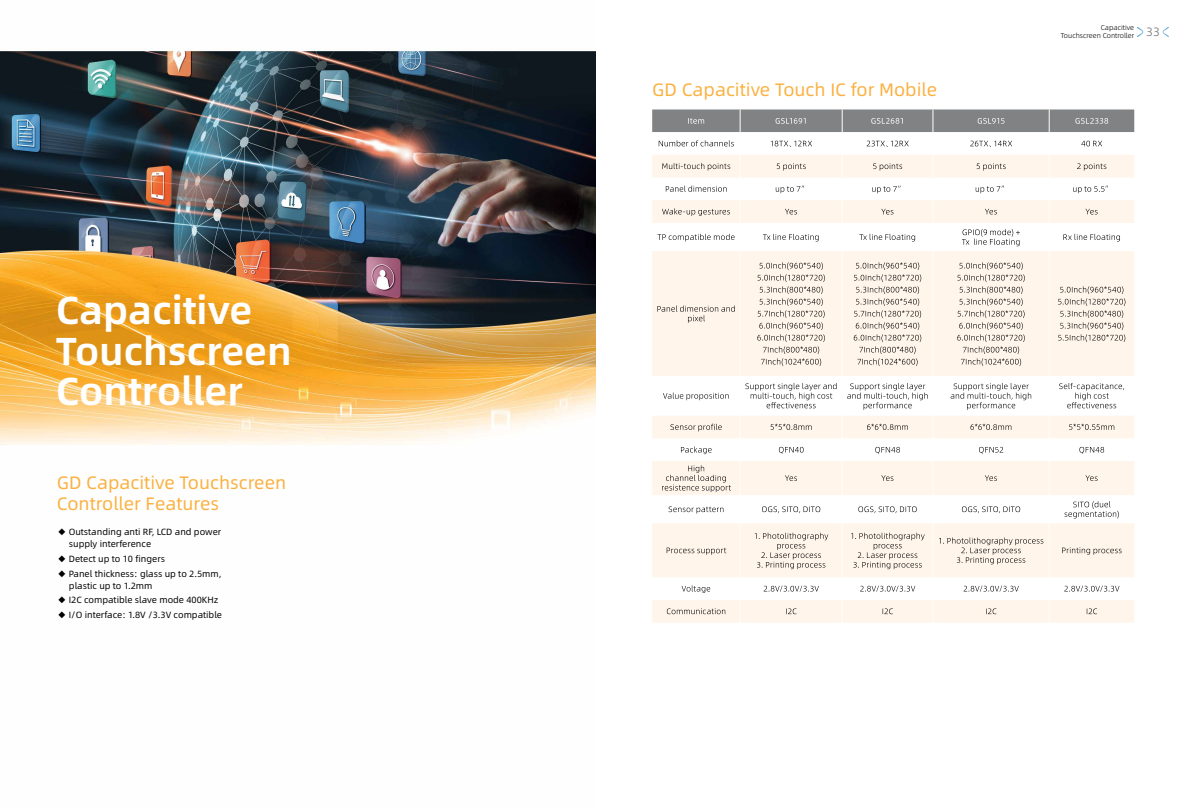
<style>
.page{position:relative;width:1191px;height:808px;background:#fff}
.page>*{position:absolute;margin:0;border:0;box-sizing:border-box;transform-origin:0 0}
.t1{font:39px/40.8px "Alibaba Pu Hui Ti 2 85 Bold";color:#fff}
.t2{font:18px/21.6px "Alibaba Pu Hui Ti 2 55 Regular";color:#fbb03f}
.t3{font:9px/12px "Alibaba Pu Hui Ti 2 55 Regular";color:#000}
.t4{font:7px/8.4px "Alibaba Pu Hui Ti 2 45 Light";color:#000}
</style>
<div class="page">
<img style="left:0;top:49px;width:595px;height:396px">
<svg style="left:652px;top:251px;width:482px;height:372px;fill:#fff5ea"></svg>
<hr style="left:739px;top:251px;width:1px;height:125px;background:#fff">
<hr style="left:932px;top:251px;width:1px;height:125px;background:#fff">
<hr style="left:739px;top:376px;width:1px;height:40px;background:#fff">
<hr style="left:932px;top:376px;width:1px;height:40px;background:#fff">
<svg style="left:739px;top:416px;width:1px;height:45px"></svg>
<svg style="left:932px;top:416px;width:1px;height:45px"></svg>
<hr style="left:739px;top:461px;width:1px;height:34px;background:#fff">
<hr style="left:932px;top:461px;width:1px;height:34px;background:#fff">
<svg style="left:739px;top:495px;width:1px;height:28px"></svg>
<svg style="left:932px;top:495px;width:1px;height:28px"></svg>
<hr style="left:739px;top:523px;width:1px;height:54px;background:#fff">
<hr style="left:932px;top:523px;width:1px;height:54px;background:#fff">
<svg style="left:739px;top:577px;width:1px;height:46px"></svg>
<svg style="left:932px;top:577px;width:1px;height:46px"></svg>
<hr style="left:841px;top:251px;width:1px;height:125px;background:#fff">
<hr style="left:1048px;top:251px;width:1px;height:125px;background:#fff">
<hr style="left:841px;top:376px;width:1px;height:40px;background:#fff">
<hr style="left:1048px;top:376px;width:1px;height:40px;background:#fff">
<svg style="left:841px;top:416px;width:1px;height:45px"></svg>
<svg style="left:1048px;top:416px;width:1px;height:45px"></svg>
<hr style="left:841px;top:461px;width:1px;height:34px;background:#fff">
<hr style="left:1048px;top:461px;width:1px;height:34px;background:#fff">
<svg style="left:841px;top:495px;width:1px;height:28px"></svg>
<svg style="left:1048px;top:495px;width:1px;height:28px"></svg>
<hr style="left:841px;top:523px;width:1px;height:54px;background:#fff">
<hr style="left:1048px;top:523px;width:1px;height:54px;background:#fff">
<svg style="left:841px;top:577px;width:1px;height:46px"></svg>
<svg style="left:1048px;top:577px;width:1px;height:46px"></svg>
<svg style="left:652px;top:109px;width:482px;height:138px"></svg>
<svg style="left:657px;top:306px;width:78px;height:17px"></svg>
<svg style="left:757px;top:262px;width:68px;height:104px;background:#e4dbd1"></svg>
<svg style="left:853px;top:262px;width:68px;height:104px;background:#e4dbd1"></svg>
<svg style="left:957px;top:262px;width:67px;height:104px;background:#e4dbd1"></svg>
<svg style="left:1058px;top:286px;width:67px;height:56px;background:#e2d9cf"></svg>
<svg style="left:663px;top:393px;width:65px;height:7px"></svg>
<svg style="left:745px;top:383px;width:91px;height:25px"></svg>
<svg style="left:847px;top:383px;width:80px;height:27px"></svg>
<svg style="left:950px;top:383px;width:81px;height:27px"></svg>
<svg style="left:1059px;top:383px;width:65px;height:25px"></svg>
<svg style="left:670px;top:424px;width:51px;height:7px"></svg>
<svg style="left:770px;top:424px;width:41px;height:6px"></svg>
<svg style="left:867px;top:424px;width:41px;height:6px"></svg>
<svg style="left:970px;top:424px;width:41px;height:6px"></svg>
<svg style="left:1069px;top:424px;width:45px;height:6px"></svg>
<svg style="left:681px;top:446px;width:30px;height:8px"></svg>
<svg style="left:779px;top:447px;width:24px;height:7px"></svg>
<svg style="left:875px;top:447px;width:25px;height:7px"></svg>
<svg style="left:979px;top:447px;width:24px;height:7px"></svg>
<svg style="left:1079px;top:447px;width:25px;height:7px"></svg>
<svg style="left:662px;top:465px;width:69px;height:27px;background:#e5dcd2"></svg>
<svg style="left:785px;top:475px;width:12px;height:6px"></svg>
<svg style="left:881px;top:475px;width:12px;height:6px"></svg>
<svg style="left:984px;top:475px;width:13px;height:6px"></svg>
<svg style="left:1085px;top:475px;width:12px;height:6px"></svg>
<svg style="left:668px;top:506px;width:55px;height:8px"></svg>
<svg style="left:762px;top:506px;width:58px;height:7px"></svg>
<svg style="left:858px;top:506px;width:58px;height:7px"></svg>
<svg style="left:962px;top:506px;width:58px;height:7px"></svg>
<svg style="left:1064px;top:501px;width:54px;height:17px"></svg>
<svg style="left:666px;top:548px;width:60px;height:7px"></svg>
<svg style="left:754px;top:533px;width:74px;height:36px;background:#e5dcd2"></svg>
<svg style="left:851px;top:533px;width:73px;height:36px;background:#e4dbd1"></svg>
<svg style="left:939px;top:537px;width:104px;height:27px;background:#e6ddd3"></svg>
<svg style="left:1062px;top:547px;width:59px;height:8px"></svg>
<svg style="left:681px;top:585px;width:29px;height:8px"></svg>
<svg style="left:763px;top:586px;width:56px;height:6px"></svg>
<svg style="left:860px;top:586px;width:55px;height:6px"></svg>
<svg style="left:963px;top:586px;width:55px;height:6px"></svg>
<svg style="left:1064px;top:586px;width:55px;height:6px"></svg>
<svg style="left:667px;top:608px;width:58px;height:6px"></svg>
<svg style="left:786px;top:608px;width:10px;height:6px"></svg>
<svg style="left:882px;top:608px;width:11px;height:6px"></svg>
<svg style="left:986px;top:608px;width:10px;height:6px"></svg>
<svg style="left:1086px;top:608px;width:11px;height:6px"></svg>
<svg style="left:1137px;top:27px;width:7px;height:10px"></svg>
<svg style="left:1162px;top:27px;width:7px;height:10px"></svg>
<h1 class="t1" style="left:56px;top:287px;width:237px">Capacitive<br>Touchscreen<br>Controller</h1>
<h2 class="t2" style="left:57px;top:471px;width:231px">GD Capacitive Touchscreen<br>Controller Features</h2>
<p class="t3" style="left:69px;top:525px;width:154px;text-indent:-12px">◆ Outstanding anti RF, LCD and power supply interference</p>
<p class="t3" style="left:57px;top:552px;width:109px">◆ Detect up to 10 fingers</p>
<p class="t3" style="left:69px;top:567px;width:154px;text-indent:-12px">◆ Panel thickness: glass up to 2.5mm, plastic up to 1.2mm</p>
<p class="t3" style="left:57px;top:594px;width:162px">◆ I2C compatible slave mode 400KHz</p>
<p class="t3" style="left:57px;top:609px;width:166px">◆ I/O interface: 1.8V /3.3V compatible</p>
<h2 class="t2" style="left:652px;top:78px;width:286px">GD Capacitive Touch IC for Mobile</h2>
<p class="t4" style="left:1060px;top:23px;width:100px;text-indent:40px">Capacitive<br>Touchscreen Controller <sup>33</sup></p>
</div>
